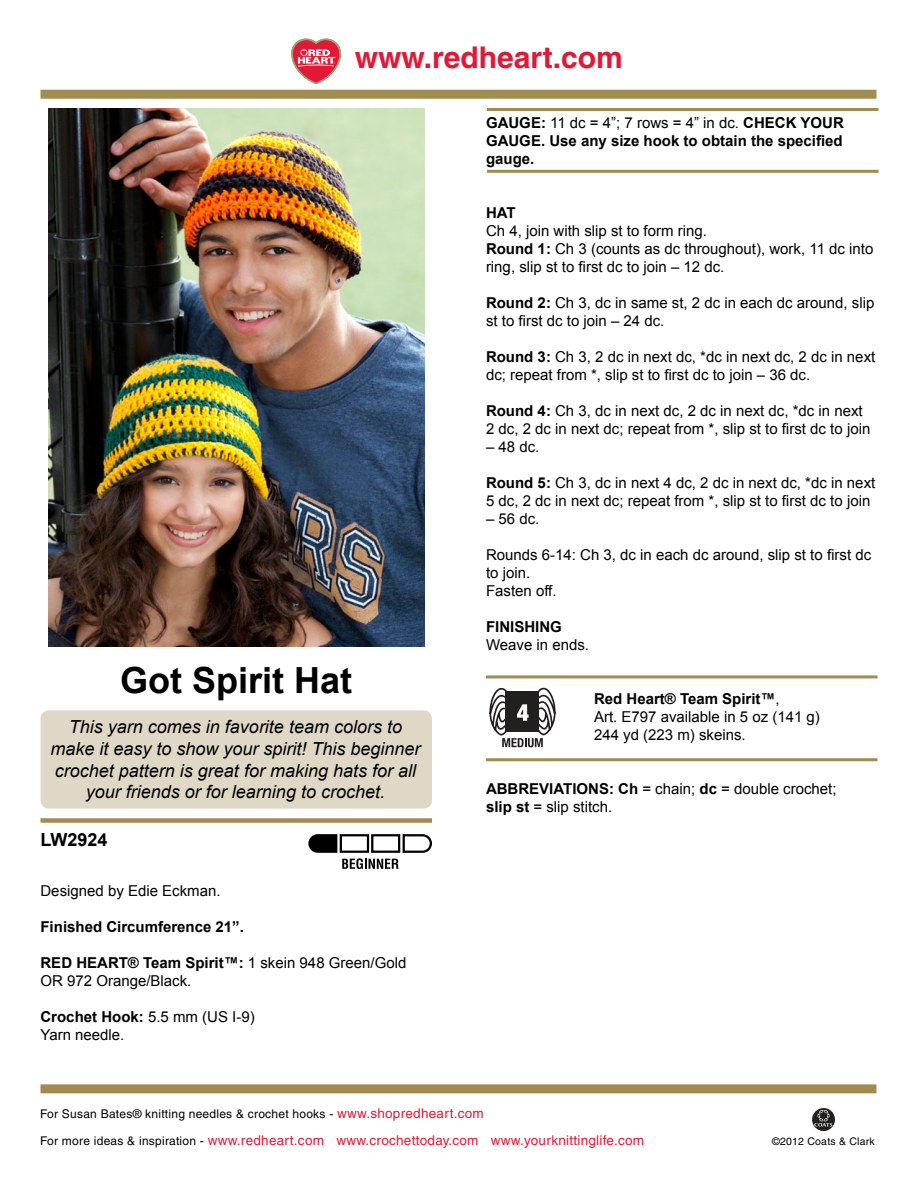
<style>
.page{position:relative;width:918px;height:1188px;background:#fff}
.page>*{position:absolute;margin:0;border:0;box-sizing:border-box;transform-origin:0 0}
.t1{font:700 36px "Arial";color:#000}
.t2{font:700 30px "Helvetica";color:#e31837}
.t3{font:italic 18px/21.6px "Arial";color:#000;text-align:center}
.t4{font:700 18px "Arial";color:#000}
.t5{font:15px/18px "Arial";color:#000}
.t6{font:700 15px/18px "Arial";color:#000;text-align:justify}
.t7{font:13.5px "Helvetica";letter-spacing:.02em;color:#e31837}
.t8{font:12px "Helvetica";letter-spacing:.02em;color:#000}
.t9{font:10.5px "Helvetica";letter-spacing:.02em;color:#000}
.s1{font-weight:700}
.s2{font-weight:400}
.s3{font-size:13.5px;color:#e31837}
.s4{font-size:12px;color:#000}
</style>
<div class="page">
<div style="left:40px;top:90px;width:836px;height:9px;background:#a18b50"></div>
<div style="left:40px;top:1084px;width:836px;height:9px;background:#a18b50"></div>
<svg style="left:292px;top:39px;width:49px;height:45px"></svg>
<svg style="left:811px;top:1107px;width:25px;height:25px"></svg>
<img style="left:48px;top:108px;width:376px;height:538px">
<div style="left:40px;top:818px;width:392px;height:5px;background:#a18b50"></div>
<svg style="left:308px;top:834px;width:124px;height:35px"></svg>
<hr style="left:487px;top:108px;width:391px;height:3px;background:#a18b50">
<hr style="left:487px;top:170px;width:391px;height:3px;background:#a18b50">
<hr style="left:486px;top:675px;width:392px;height:3px;background:#a18b50">
<hr style="left:486px;top:758px;width:392px;height:3px;background:#a18b50">
<svg style="left:489px;top:687px;width:67px;height:60px"></svg>
<div style="left:40px;top:710px;width:392px;height:99px;background:#e0d8c6;border-radius:9px"></div>
<h2 class="t2" style="left:355px;top:39px;width:269px">www.redheart.com</h2>
<h1 class="t1" style="left:120px;top:660px;width:234px">Got Spirit Hat</h1>
<p class="t3" style="left:50px;top:716px;width:372px">This yarn comes in favorite team colors to make it easy to show your spirit! This beginner crochet pattern is great for making hats for all your friends or for learning to crochet.</p>
<p class="t4" style="left:40px;top:829px;width:69px">LW2924</p>
<p class="t5" style="left:40px;top:881px;width:182px">Designed by Edie Eckman.</p>
<p class="t6" style="left:40px;top:917px;width:205px">Finished Circumference 21”.</p>
<p class="t5" style="left:40px;top:953px;width:367px"><span class="s1">RED HEART® Team Spirit™:</span> 1 skein 948 Green/Gold<br>OR 972 Orange/Black.</p>
<p class="t5" style="left:40px;top:1007px;width:216px"><span class="s1">Crochet Hook:</span> 5.5 mm (US I-9)<br>Yarn needle.</p>
<p class="t6" style="left:486px;top:114px;width:359px">GAUGE: <span class="s2">11 dc = 4”; 7 rows = 4” in dc.</span> CHECK YOUR GAUGE. Use any size hook to obtain the specified gauge.</p>
<p class="t6" style="left:486px;top:204px;width:31px">HAT</p>
<p class="t5" style="left:486px;top:222px;width:389px">Ch 4, join with slip st to form ring.<br><span class="s1">Round 1:</span> Ch 3 (counts as dc throughout), work, 11 dc into ring, slip st to first dc to join – 12 dc.</p>
<p class="t5" style="left:486px;top:294px;width:390px"><span class="s1">Round 2:</span> Ch 3, dc in same st, 2 dc in each dc around, slip st to first dc to join – 24 dc.</p>
<p class="t5" style="left:486px;top:348px;width:391px"><span class="s1">Round 3:</span> Ch 3, 2 dc in next dc, *dc in next dc, 2 dc in next dc; repeat from *, slip st to first dc to join – 36 dc.</p>
<p class="t5" style="left:486px;top:402px;width:386px"><span class="s1">Round 4:</span> Ch 3, dc in next dc, 2 dc in next dc, *dc in next<br>2 dc, 2 dc in next dc; repeat from *, slip st to first dc to join</p>
<p class="t5" style="left:486px;top:438px;width:55px">– 48 dc.</p>
<p class="t5" style="left:486px;top:474px;width:391px"><span class="s1">Round 5:</span> Ch 3, dc in next 4 dc, 2 dc in next dc, *dc in next<br>5 dc, 2 dc in next dc; repeat from *, slip st to first dc to join</p>
<p class="t5" style="left:486px;top:510px;width:55px">– 56 dc.</p>
<p class="t5" style="left:486px;top:546px;width:387px">Rounds 6-14: Ch 3, dc in each dc around, slip st to first dc to join.<br>Fasten off.</p>
<p class="t6" style="left:486px;top:618px;width:77px">FINISHING</p>
<p class="t5" style="left:486px;top:636px;width:105px">Weave in ends.</p>
<p class="t5" style="left:594px;top:690px;width:227px"><span class="s1">Red Heart® Team Spirit™</span>,<br>Art. E797 available in 5 oz (141 g)<br>244 yd (223 m) skeins.</p>
<p class="t5" style="left:486px;top:780px;width:352px"><span class="s1">ABBREVIATIONS: Ch</span> = chain; <span class="s1">dc</span> = double crochet; <span class="s1">slip st</span> = slip stitch.</p>
<p class="t8" style="left:40px;top:1107px;width:445px">For Susan Bates® knitting needles &amp; crochet hooks - <span class="s3">www.shopredheart.com</span></p>
<p class="t7" style="left:40px;top:1133px;width:606px"><span class="s4">For more ideas &amp; inspiration -</span> www.redheart.com www.crochettoday.com www.yourknittinglife.com</p>
<p class="t9" style="left:772px;top:1135px;width:104px">©2012 Coats &amp; Clark</p>
</div>
